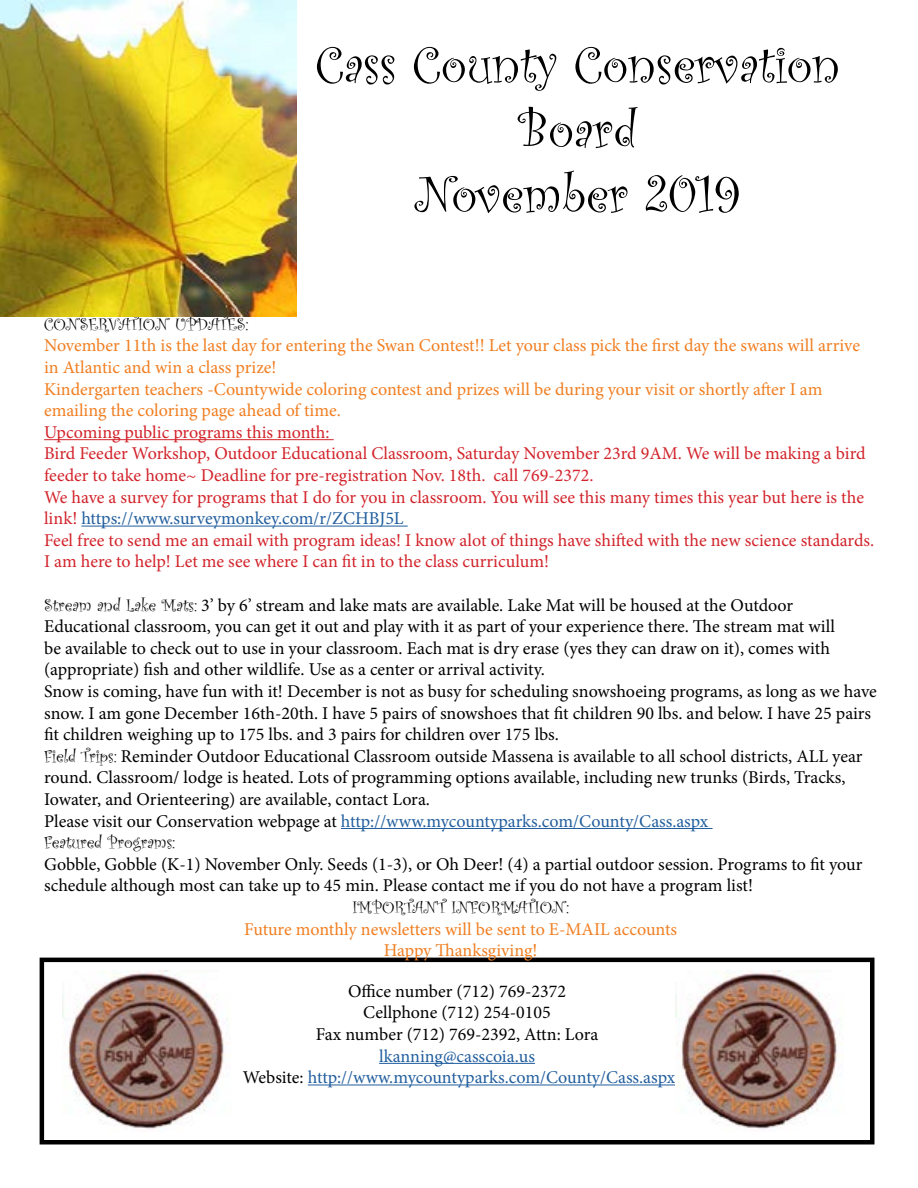
<style>
.page{position:relative;width:918px;height:1188px;background:#fff}
.page>*{position:absolute;margin:0;border:0;box-sizing:border-box;transform-origin:0 0}
.t1{font:54px/64.8px "Curlz";color:#000;text-align:center}
.t2{font:18px/21.6px "Minion Pro";color:#000}
.t3{font:18px/21.6px "Minion Pro";color:#d2232a}
.t4{font:18px/21.6px "Minion Pro";color:#f17e21}
.t5{font:18px/21.6px "Minion Pro";letter-spacing:-.005em;color:#215e9e;text-align:center}
.t6{font:18px "Curlz";color:#000}
.s1{color:#215e9e}
.s2{font-family:"Curlz"}
.s3{color:#000}
</style>
<div class="page">
<hr style="left:379px;top:1063px;width:156px;height:1px;background:#215e9e">
<hr style="left:308px;top:1085px;width:371px;height:1px;background:#215e9e">
<div style="left:40px;top:958px;width:834px;height:186px;border:4px solid #000"></div>
<hr style="left:44px;top:439px;width:290px;height:1px;background:#d2232a">
<hr style="left:81px;top:526px;width:327px;height:1px;background:#215e9e">
<hr style="left:341px;top:828px;width:372px;height:1px;background:#215e9e">
<img style="left:675px;top:970px;width:168px;height:160px">
<img style="left:62px;top:970px;width:168px;height:160px">
<img style="left:0;top:0;width:297px;height:317px">
<h1 class="t1" style="left:316px;top:30px;width:526px">Cass County Conservation<br>Board<br>November 2019</h1>
<p class="t6" style="left:44px;top:311px;width:206px">CONSERVATION UPDATES:</p>
<p class="t4" style="left:44px;top:335px;width:817px">November 11th is the last day for entering the Swan Contest!! Let your class pick the first day the swans will arrive in Atlantic and win a class prize!<br>Kindergarten teachers -Countywide coloring contest and prizes will be during your visit or shortly after I am emailing the coloring page ahead of time.</p>
<p class="t3" style="left:44px;top:421px;width:832px">Upcoming public programs this month:<br>Bird Feeder Workshop, Outdoor Educational Classroom, Saturday November 23rd 9AM. We will be making a bird feeder to take home~ Deadline for pre-registration Nov. 18th. call 769-2372.<br>We have a survey for programs that I do for you in classroom. You will see this many times this year but here is the link! <span class="s1">https://www.surveymonkey.com/r/ZCHBJ5L<br></span>Feel free to send me an email with program ideas! I know alot of things have shifted with the new science standards.<br>I am here to help! Let me see where I can fit in to the class curriculum!</p>
<p class="t2" style="left:44px;top:594px;width:834px"><span class="s2">Stream and Lake Mats:</span> 3’ by 6’ stream and lake mats are available. Lake Mat will be housed at the Outdoor Educational classroom, you can get it out and play with it as part of your experience there. The stream mat will<br>be available to check out to use in your classroom. Each mat is dry erase (yes they can draw on it), comes with (appropriate) fish and other wildlife. Use as a center or arrival activity.<br>Snow is coming, have fun with it! December is not as busy for scheduling snowshoeing programs, as long as we have snow. I am gone December 16th-20th. I have 5 pairs of snowshoes that fit children 90 lbs. and below. I have 25 pairs fit children weighing up to 175 lbs. and 3 pairs for children over 175 lbs.<br><span class="s2">Field Trips:</span> Reminder Outdoor Educational Classroom outside Massena is available to all school districts, ALL year round. Classroom/ lodge is heated. Lots of programming options available, including new trunks (Birds, Tracks, Iowater, and Orienteering) are available, contact Lora.<br>Please visit our Conservation webpage at <span class="s1">http://www.mycountyparks.com/County/Cass.aspx</span></p>
<p class="t6" style="left:44px;top:830px;width:133px">Featured Programs:</p>
<p class="t2" style="left:44px;top:853px;width:820px">Gobble, Gobble (K-1) November Only. Seeds (1-3), or Oh Deer! (4) a partial outdoor session. Programs to fit your schedule although most can take up to 45 min. Please contact me if you do not have a program list!</p>
<p class="t6" style="left:352px;top:895px;width:218px">IMPORTANT INFORMATION:</p>
<p class="t4" style="left:244px;top:918px;width:435px;text-align:center">Future monthly newsletters will be sent to E-MAIL accounts<br>Happy Thanksgiving!</p>
<p class="t2" style="left:316px;top:980px;width:284px;text-align:center">Office number (712) 769-2372<br>Cellphone (712) 254-0105<br>Fax number (712) 769-2392, Attn: Lora</p>
<p class="t5" style="left:243px;top:1045px;width:434px">lkanning@casscoia.us<br><span class="s3">Website:</span> http://www.mycountyparks.com/County/Cass.aspx</p>
</div>
